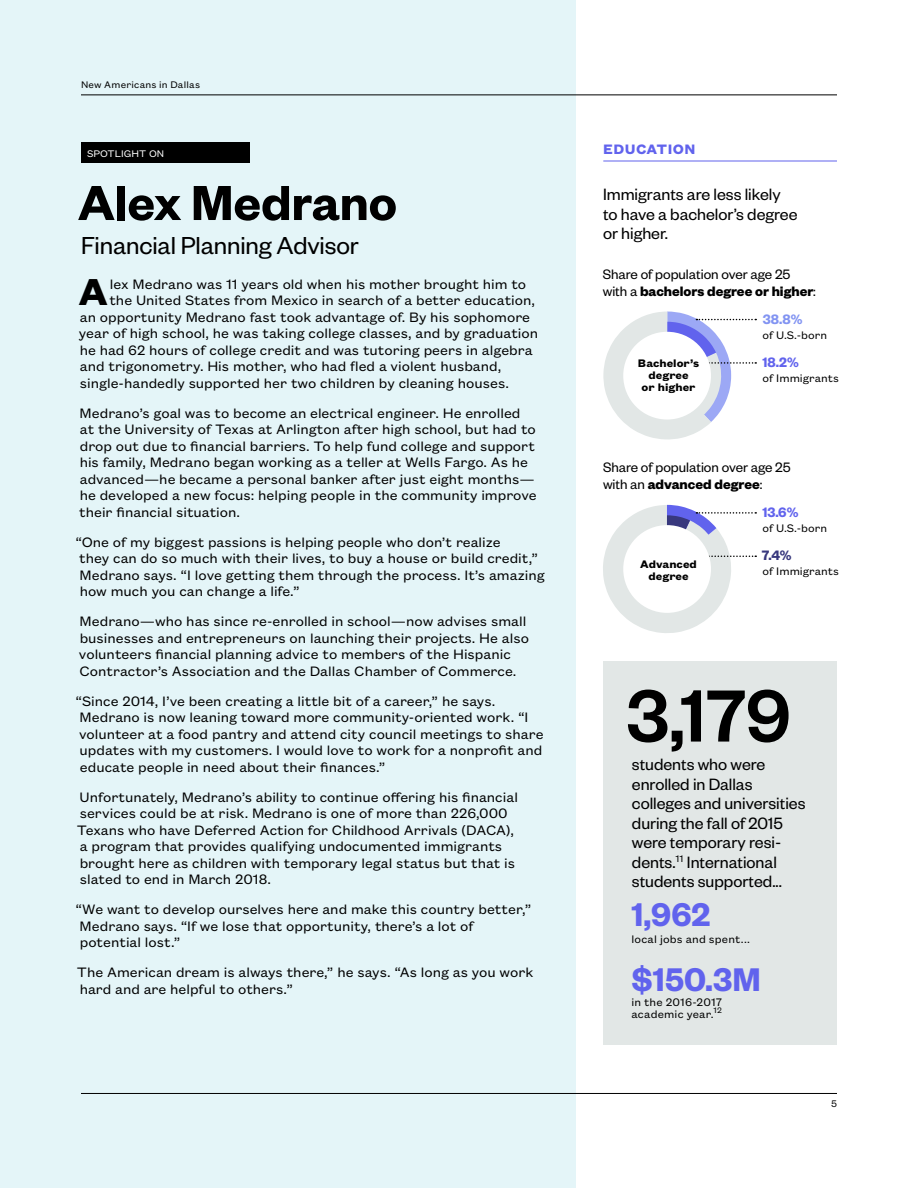
<style>
.page{position:relative;width:918px;height:1188px;background:#fff}
.page>*{position:absolute;margin:0;border:0;box-sizing:border-box;transform-origin:0 0}
.t1{font:500 81px "Founders Grotesk";color:#000}
.t2{font:600 54px "Founders Grotesk";color:#000}
.t3{font:700 41.25px "Founders Grotesk Text";color:#000}
.t4{font:600 36px "Founders Grotesk";color:#6163ed}
.t5{font:27px "Founders Grotesk";letter-spacing:-.005em;color:#000}
.t6{font:18px/19.5px "Founders Grotesk";color:#000}
.t7{font:15px/16.5px "Founders Grotesk Text";color:#000}
.t8{font:15px/16.5px "Founders Grotesk";color:#000}
.t9{font:600 15px "Founders Grotesk";color:#6163ed}
.t10{font:700 15px "Founders Grotesk Text";letter-spacing:.025em;color:#6163ed}
.t11{font:600 15px "Founders Grotesk";color:#8294f2}
.t12{font:600 15px "Founders Grotesk";color:#38387d}
.t13{font:12px/12px "Founders Grotesk Text";letter-spacing:.005em;color:#000}
.t14{font:700 12px/12px "Founders Grotesk Text";color:#000;text-align:center}
.t15{font:10.5px "Founders Grotesk Text";letter-spacing:.02em;color:#000}
.t16{font:10.5px "Founders Grotesk Text";color:#fff}
.s1{font-weight:700}
</style>
<div class="page">
<div style="left:0;top:0;width:576px;height:1188px;background:#e4f5f8"></div>
<hr style="left:81px;top:94px;width:756px;height:1px;background:#000">
<hr style="left:81px;top:1093px;width:756px;height:1px;background:#000">
<hr style="left:603px;top:161px;width:234px;height:1px;background:#6163ed">
<div style="left:603px;top:662px;width:234px;height:383px;background:#e2e7e6"></div>
<div style="left:81px;top:143px;width:169px;height:20px;background:#000"></div>
<svg style="left:603px;top:505px;width:153px;height:128px"></svg>
<div style="left:623px;top:525px;width:88px;height:88px;background:#fff;border-radius:50%"></div>
<svg style="left:603px;top:312px;width:153px;height:128px"></svg>
<div style="left:623px;top:332px;width:88px;height:88px;background:#fff;border-radius:50%"></div>
<p class="t15" style="left:81px;top:77px;width:121px">New Americans in Dallas</p>
<p class="t16" style="left:87px;top:146px;width:79px">SPOTLIGHT ON</p>
<h2 class="t2" style="left:78px;top:169px;width:320px">Alex Medrano</h2>
<h3 class="t5" style="left:81px;top:229px;width:279px">Financial Planning Advisor</h3>
<h3 class="t3" style="left:79px;top:263px;width:31px">A</h3>
<p class="t7" style="left:110px;top:275px;width:418px">lex Medrano was 11 years old when his mother brought him to</p>
<p class="t7" style="left:109px;top:291px;width:427px">the United States from Mexico in search of a better education,</p>
<p class="t7" style="left:80px;top:308px;width:452px">an opportunity Medrano fast took advantage of. By his sophomore</p>
<p class="t7" style="left:79px;top:324px;width:461px">year of high school, he was taking college classes, and by graduation</p>
<p class="t7" style="left:80px;top:341px;width:454px">he had 62 hours of college credit and was tutoring peers in algebra</p>
<p class="t7" style="left:80px;top:357px;width:423px">and trigonometry. His mother, who had fled a violent husband,</p>
<p class="t7" style="left:80px;top:374px;width:429px">single-handedly supported her two children by cleaning houses.</p>
<p class="t7" style="left:79px;top:404px;width:459px">Medrano’s goal was to become an electrical engineer. He enrolled at the University of Texas at Arlington after high school, but had to drop out due to financial barriers. To help fund college and support his family, Medrano began working as a teller at Wells Fargo. As he advanced—he became a personal banker after just eight months— he developed a new focus: helping people in the community improve their financial situation.</p>
<p class="t7" style="left:75px;top:533px;width:471px">“One of my biggest passions is helping people who don’t realize<br>they can do so much with their lives, to buy a house or build credit,” Medrano says. “I love getting them through the process. It’s amazing how much you can change a life.”</p>
<p class="t7" style="left:79px;top:612px;width:452px">Medrano—who has since re-enrolled in school—now advises small businesses and entrepreneurs on launching their projects. He also volunteers financial planning advice to members of the Hispanic Contractor’s Association and the Dallas Chamber of Commerce.</p>
<p class="t7" style="left:75px;top:692px;width:470px">“Since 2014, I’ve been creating a little bit of a career,” he says.<br>Medrano is now leaning toward more community-oriented work. “I volunteer at a food pantry and attend city council meetings to share updates with my customers. I would love to work for a nonprofit and educate people in need about their finances.”</p>
<p class="t7" style="left:77px;top:788px;width:443px">Unfortunately, Medrano’s ability to continue offering his financial services could be at risk. Medrano is one of more than 226,000<br>Texans who have Deferred Action for Childhood Arrivals (DACA), a program that provides qualifying undocumented immigrants brought here as children with temporary legal status but that is slated to end in March 2018.</p>
<p class="t7" style="left:75px;top:900px;width:458px">“We want to develop ourselves here and make this country better,”<br>Medrano says. “If we lose that opportunity, there’s a lot of potential lost.”</p>
<p class="t7" style="left:77px;top:963px;width:458px">The American dream is always there,” he says. “As long as you work hard and are helpful to others.”</p>
<p class="t10" style="left:603px;top:139px;width:94px">EDUCATION</p>
<p class="t6" style="left:603px;top:184px;width:196px">Immigrants are less likely to have a bachelor’s degree or higher.</p>
<p class="t8" style="left:603px;top:266px;width:215px">Share of population over age 25 with a <span class="s1">bachelors degree or higher</span>:</p>
<p class="t14" style="left:638px;top:356px;width:63px">Bachelor’s degree<br>or higher</p>
<p class="t11" style="left:763px;top:309px;width:41px">38.8%</p>
<p class="t13" style="left:763px;top:328px;width:66px">of U.S.-born</p>
<p class="t9" style="left:762px;top:353px;width:38px">18.2%</p>
<p class="t13" style="left:763px;top:371px;width:78px">of Immigrants</p>
<p class="t8" style="left:603px;top:459px;width:189px">Share of population over age 25 with an <span class="s1">advanced degree</span>:</p>
<p class="t14" style="left:640px;top:557px;width:58px">Advanced degree</p>
<p class="t9" style="left:762px;top:503px;width:38px">13.6%</p>
<p class="t13" style="left:763px;top:521px;width:66px">of U.S.-born</p>
<p class="t12" style="left:762px;top:546px;width:31px">7.4%</p>
<p class="t13" style="left:763px;top:565px;width:78px">of Immigrants</p>
<h1 class="t1" style="left:626px;top:665px;width:166px">3,179</h1>
<p class="t6" style="left:632px;top:754px;width:175px">students who were enrolled in Dallas colleges and universities during the fall of 2015 were temporary resi&shy;dents.<sup>11</sup> International students supported...</p>
<h3 class="t4" style="left:631px;top:891px;width:80px">1,962</h3>
<p class="t13" style="left:631px;top:932px;width:113px">local jobs and spent...</p>
<h3 class="t4" style="left:631px;top:957px;width:131px">$150.3M</h3>
<p class="t13" style="left:631px;top:995px;width:92px">in the 2016-2017 academic year.<sup>12</sup></p>
<p class="t15" style="left:831px;top:1096px;width:7px">5</p>
</div>
